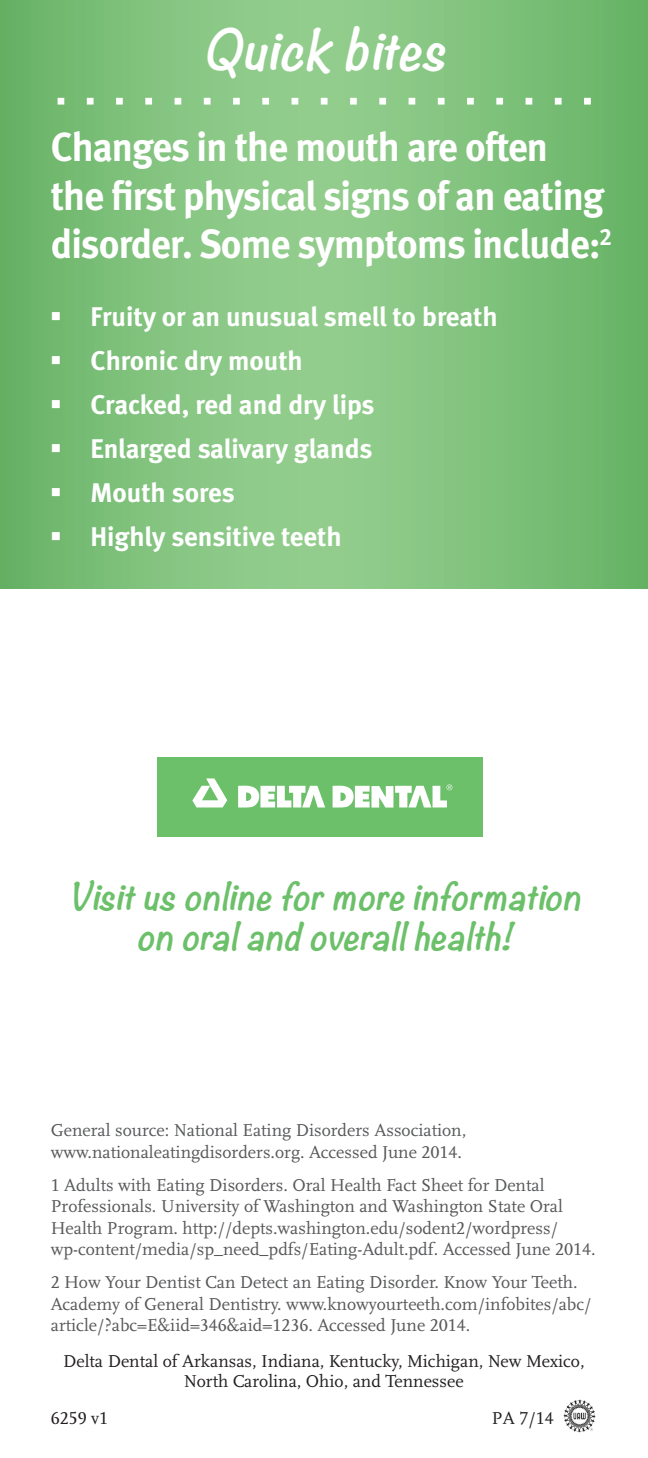
<style>
.page{position:relative;width:648px;height:1458px;background:#fff}
.page>*{position:absolute;margin:0;border:0;box-sizing:border-box;transform-origin:0 0}
.BULLETS{font:italic 700 49.5px "Noteworthy";color:#fff}
.HEADLINE{font:40.5px/48.6px "Meta Bold LF";letter-spacing:-.02em;color:#fff;scale:.96 1}
.BULLETS-2{font:italic 700 33.75px/40.5px "Noteworthy";color:#6bc069;text-align:center}
.t1{font:27px "Meta Bold LF";color:#fff}
.BODY_TEXT{font:18px/21.6px "Scala LF";color:#57585a}
.t2{font:18px/20.2px "Scala LF";color:#231f20;text-align:center}
</style>
<div class="page">
<img style="left:0;top:0;width:648px;height:588px">
<svg style="left:58px;top:98px;width:533px;height:7px"></svg>
<img style="left:563px;top:1400px;width:33px;height:33px">
<div style="left:157px;top:757px;width:326px;height:80px;background:#6bc069"></div>
<svg style="left:192px;top:778px;width:35px;height:29px"></svg>
<svg style="left:238px;top:786px;width:87px;height:22px"></svg>
<svg style="left:333px;top:784px;width:119px;height:24px"></svg>
<p class="BULLETS" style="left:203px;top:6px;width:260px">Quickbites</p>
<p class="HEADLINE" style="left:51px;top:122px;width:586px">Changes in the mouth are often<br>the first physical signs of an eating disorder. Some symptoms include:<sup>2</sup></p>
<p class="t1" style="left:50px;top:300px;width:449px">▪ Fruity or an unusual smell to breath</p>
<p class="t1" style="left:50px;top:344px;width:254px">▪ Chronic dry mouth</p>
<p class="t1" style="left:50px;top:388px;width:326px">▪ Cracked, red and dry lips</p>
<p class="t1" style="left:50px;top:432px;width:324px">▪ Enlarged salivary glands</p>
<p class="t1" style="left:50px;top:475px;width:186px">▪ Mouth sores</p>
<p class="t1" style="left:50px;top:519px;width:293px">▪ Highly sensitive teeth</p>
<p class="BULLETS-2" style="left:68px;top:875px;width:525px">Visitusonlineformoreinformation onoralandoverallhealth!</p>
<p class="BODY_TEXT" style="left:51px;top:1120px;width:417px">General source: National Eating Disorders Association, www.nationaleatingdisorders.org. Accessed June 2014.</p>
<p class="BODY_TEXT" style="left:51px;top:1174px;width:546px">1 Adults with Eating Disorders. Oral Health Fact Sheet for Dental Professionals. University of Washington and Washington State Oral Health Program. http://depts.washington.edu/sodent2/wordpress/ wp-content/media/sp_need_pdfs/Eating-Adult.pdf. Accessed June 2014.</p>
<p class="BODY_TEXT" style="left:51px;top:1272px;width:542px">2 How Your Dentist Can Detect an Eating Disorder. Know Your Teeth.<br>Academy of General Dentistry. www.knowyourteeth.com/infobites/abc/ article/?abc=E&amp;iid=346&amp;aid=1236. Accessed June 2014.</p>
<p class="t2" style="left:63px;top:1351px;width:523px">Delta Dental of Arkansas, Indiana, Kentucky, Michigan, New Mexico,<br>North Carolina, Ohio, and Tennessee</p>
<p class="t2" style="left:51px;top:1408px;width:59px">6259 v1</p>
<p class="t2" style="left:492px;top:1408px;width:63px">PA 7/14</p>
</div>
